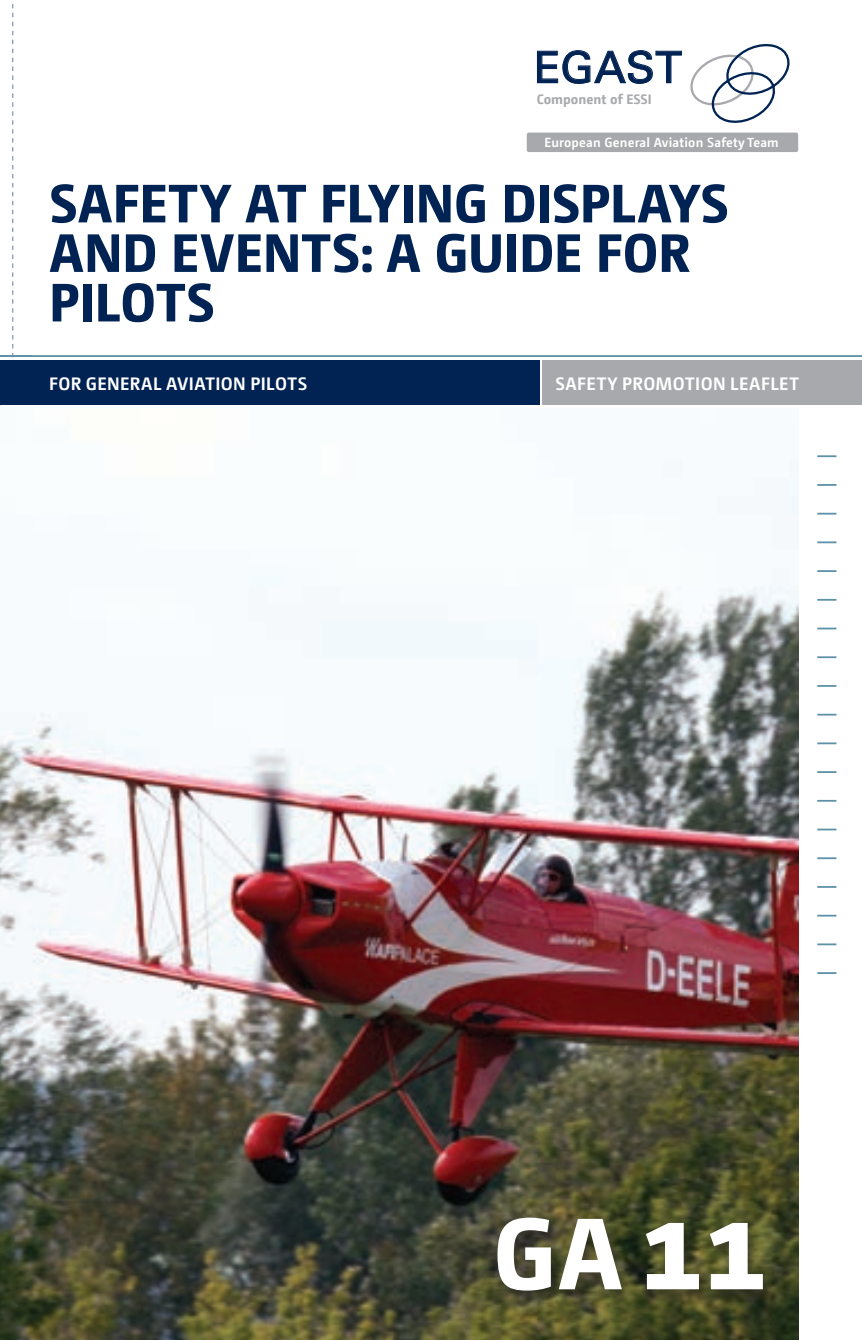
<style>
.page{position:relative;width:862px;height:1340px;background:#fff}
.page>*{position:absolute;margin:0;border:0;box-sizing:border-box;transform-origin:0 0}
._01_TITRE{font:800 101.25px "Camingo Dos Pro";color:#fff}
.t1{font:800 54px/49.5px "Camingo Dos Pro";color:#002354}
.t2{font:43.65px "Univers";letter-spacing:.005em;color:#002354}
._02_SOUS-TITRE{font:700 18px "Camingo Dos Pro";letter-spacing:.02em;color:#fff}
.t3{font:700 13.72px "Camingo";letter-spacing:.005em;color:#a8a9ad}
.t4{font:600 13.28px "Camingo";letter-spacing:.015em;color:#fff}
.s1{font-size:123.75px}
</style>
<div class="page">
<hr style="left:0;top:355px;width:861px;height:2px;background:#5d91a7">
<hr style="left:816px;top:455px;width:20px;height:2px;background:#5d91a7">
<hr style="left:816px;top:484px;width:20px;height:2px;background:#5d91a7">
<svg style="left:817px;top:513px;width:19px;height:1px"></svg>
<hr style="left:816px;top:541px;width:20px;height:2px;background:#5d91a7">
<hr style="left:816px;top:570px;width:20px;height:2px;background:#5d91a7">
<svg style="left:817px;top:599px;width:19px;height:1px"></svg>
<hr style="left:816px;top:627px;width:20px;height:2px;background:#5d91a7">
<hr style="left:816px;top:656px;width:20px;height:2px;background:#5d91a7">
<hr style="left:816px;top:685px;width:20px;height:2px;background:#5d91a7">
<hr style="left:816px;top:713px;width:20px;height:2px;background:#5d91a7">
<hr style="left:816px;top:742px;width:20px;height:2px;background:#5d91a7">
<hr style="left:816px;top:771px;width:20px;height:2px;background:#5d91a7">
<svg style="left:817px;top:800px;width:19px;height:1px"></svg>
<hr style="left:816px;top:828px;width:20px;height:2px;background:#5d91a7">
<hr style="left:816px;top:857px;width:20px;height:2px;background:#5d91a7">
<svg style="left:817px;top:886px;width:19px;height:1px"></svg>
<hr style="left:816px;top:914px;width:20px;height:2px;background:#5d91a7">
<hr style="left:816px;top:943px;width:20px;height:2px;background:#5d91a7">
<hr style="left:816px;top:972px;width:20px;height:2px;background:#5d91a7">
<svg style="left:12px;top:3px;width:1px;height:354px"></svg>
<div style="left:0;top:360px;width:539px;height:45px;background:#002354"></div>
<div style="left:542px;top:360px;width:319px;height:45px;background:#a8a9ad"></div>
<div style="left:526px;top:133px;width:271px;height:19px;background:#a8a9ad;border-radius:2px"></div>
<svg style="left:537px;top:43px;width:253px;height:80px"></svg>
<img style="left:0;top:475px;width:797px;height:864px">
<div style="left:493px;top:1215px;width:281px;height:90px;background:#231f20;opacity:.5"></div>
<p class="t2" style="left:534px;top:42px;width:149px">EGAST</p>
<p class="t3" style="left:536px;top:91px;width:117px">Component of ESSI</p>
<p class="t4" style="left:544px;top:134px;width:236px">European General Aviation Safety Team</p>
<p class="t1" style="left:49px;top:178px;width:680px">SAFETY AT FLYING DISPLAYS<br>AND EVENTS: A GUIDE FOR<br>PILOTS</p>
<p class="_02_SOUS-TITRE" style="left:49px;top:372px;width:259px">FOR GENERAL AVIATION PILOTS</p>
<p class="_02_SOUS-TITRE" style="left:555px;top:372px;width:245px">SAFETY PROMOTION LEAFLET</p>
<p class="_01_TITRE" style="left:492px;top:1191px;width:277px">GA<span class="s1">11</span></p>
</div>
